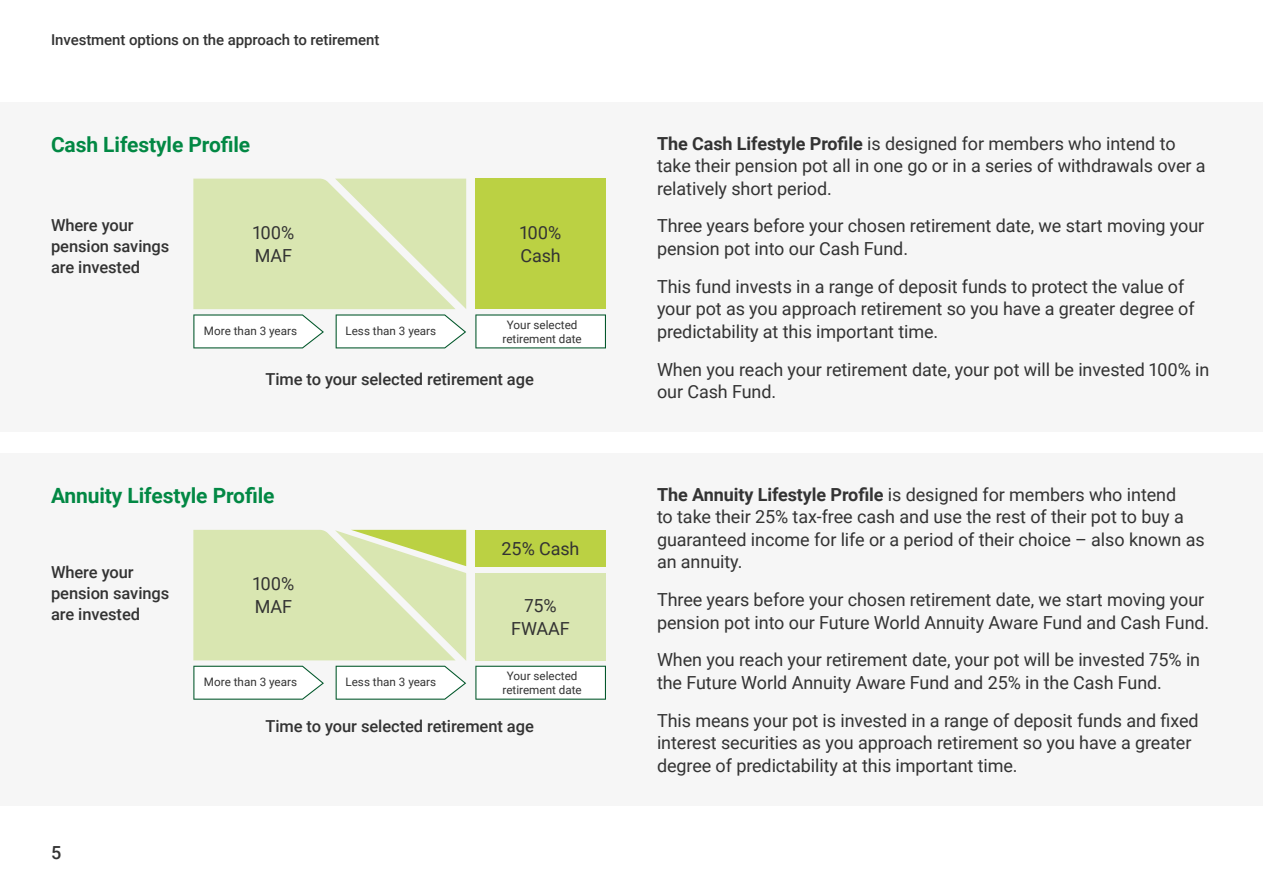
<style>
.page{position:relative;width:1263px;height:893px;background:#fff}
.page>*{position:absolute;margin:0;border:0;box-sizing:border-box;transform-origin:0 0}
.H2_Roboto_14_Bd{font:700 21px "Roboto";letter-spacing:-.005em;color:#028844}
.Body_12_Rg{font:18px/22.5px "Roboto";letter-spacing:-.005em;color:#333}
.t1{font:500 18px "Roboto";color:#333}
.Body_12_Rg-2{font:500 16.5px/21px "Roboto";letter-spacing:-.005em;color:#333}
.t2{font:500 15px "Roboto";letter-spacing:-.005em;color:#333}
.t3{font:11.7px/14px "Roboto";color:#333;text-align:center}
.s1{font-weight:700}
</style>
<div class="page">
<div style="left:0;top:453px;width:1263px;height:353px;background:#f6f6f6"></div>
<div style="left:0;top:102px;width:1263px;height:330px;background:#f6f6f6"></div>
<div style="left:475px;top:179px;width:131px;height:130px;background:#bbd143"></div>
<svg style="left:475px;top:314px;width:131px;height:34px"></svg>
<svg style="left:193px;top:179px;width:273px;height:169px"></svg>
<svg style="left:475px;top:666px;width:131px;height:34px"></svg>
<div style="left:475px;top:530px;width:131px;height:36px;background:#bbd143"></div>
<div style="left:475px;top:573px;width:131px;height:88px;background:#d9e6b1"></div>
<svg style="left:193px;top:530px;width:273px;height:170px"></svg>
<p class="t2" style="left:51px;top:29px;width:330px">Investment options on the approach to retirement</p>
<h2 class="H2_Roboto_14_Bd" style="left:51px;top:130px;width:201px">Cash Lifestyle Profile</h2>
<p class="Body_12_Rg-2" style="left:51px;top:214px;width:120px">Where your pension savings are invested</p>
<p class="Body_12_Rg" style="left:253px;top:221px;width:43px">100%<br>MAF</p>
<p class="Body_12_Rg" style="left:520px;top:221px;width:43px">100%<br>Cash</p>
<p class="t3" style="left:204px;top:323px;width:95px">More than 3 years</p>
<p class="t3" style="left:345px;top:323px;width:92px">Less than 3 years</p>
<p class="t3" style="left:503px;top:317px;width:81px">Your selected retirement date</p>
<p class="Body_12_Rg-2" style="left:265px;top:368px;width:270px">Time to your selected retirement age</p>
<h2 class="H2_Roboto_14_Bd" style="left:51px;top:481px;width:225px">Annuity Lifestyle Profile</h2>
<p class="Body_12_Rg-2" style="left:51px;top:561px;width:120px">Where your pension savings are invested</p>
<p class="Body_12_Rg" style="left:253px;top:572px;width:43px">100%<br>MAF</p>
<p class="Body_12_Rg" style="left:502px;top:537px;width:79px">25% Cash</p>
<p class="Body_12_Rg" style="left:511px;top:594px;width:60px;text-align:center">75%<br>FWAAF</p>
<p class="t3" style="left:204px;top:674px;width:95px">More than 3 years</p>
<p class="t3" style="left:345px;top:674px;width:92px">Less than 3 years</p>
<p class="t3" style="left:503px;top:668px;width:81px">Your selected retirement date</p>
<p class="t1" style="left:51px;top:840px;width:12px">5</p>
<p class="Body_12_Rg-2" style="left:265px;top:715px;width:270px">Time to your selected retirement age</p>
<p class="Body_12_Rg" style="left:657px;top:131px;width:550px"><span class="s1">The Cash Lifestyle Profile</span> is designed for members who intend to take their pension pot all in one go or in a series of withdrawals over a relatively short period.</p>
<p class="Body_12_Rg" style="left:657px;top:214px;width:549px">Three years before your chosen retirement date, we start moving your pension pot into our Cash Fund.</p>
<p class="Body_12_Rg" style="left:657px;top:274px;width:539px">This fund invests in a range of deposit funds to protect the value of your pot as you approach retirement so you have a greater degree of predictability at this important time.</p>
<p class="Body_12_Rg" style="left:657px;top:357px;width:554px">When you reach your retirement date, your pot will be invested 100% in our Cash Fund.</p>
<p class="Body_12_Rg" style="left:657px;top:482px;width:549px"><span class="s1">The Annuity Lifestyle Profile</span> is designed for members who intend<br>to take their 25% tax-free cash and use the rest of their pot to buy a guaranteed income for life or a period of their choice – also known as an annuity.</p>
<p class="Body_12_Rg" style="left:657px;top:588px;width:554px">Three years before your chosen retirement date, we start moving your pension pot into our Future World Annuity Aware Fund and Cash Fund.</p>
<p class="Body_12_Rg" style="left:657px;top:648px;width:545px">When you reach your retirement date, your pot will be invested 75% in the Future World Annuity Aware Fund and 25% in the Cash Fund.</p>
<p class="Body_12_Rg" style="left:657px;top:708px;width:543px">This means your pot is invested in a range of deposit funds and fixed interest securities as you approach retirement so you have a greater degree of predictability at this important time.</p>
</div>
